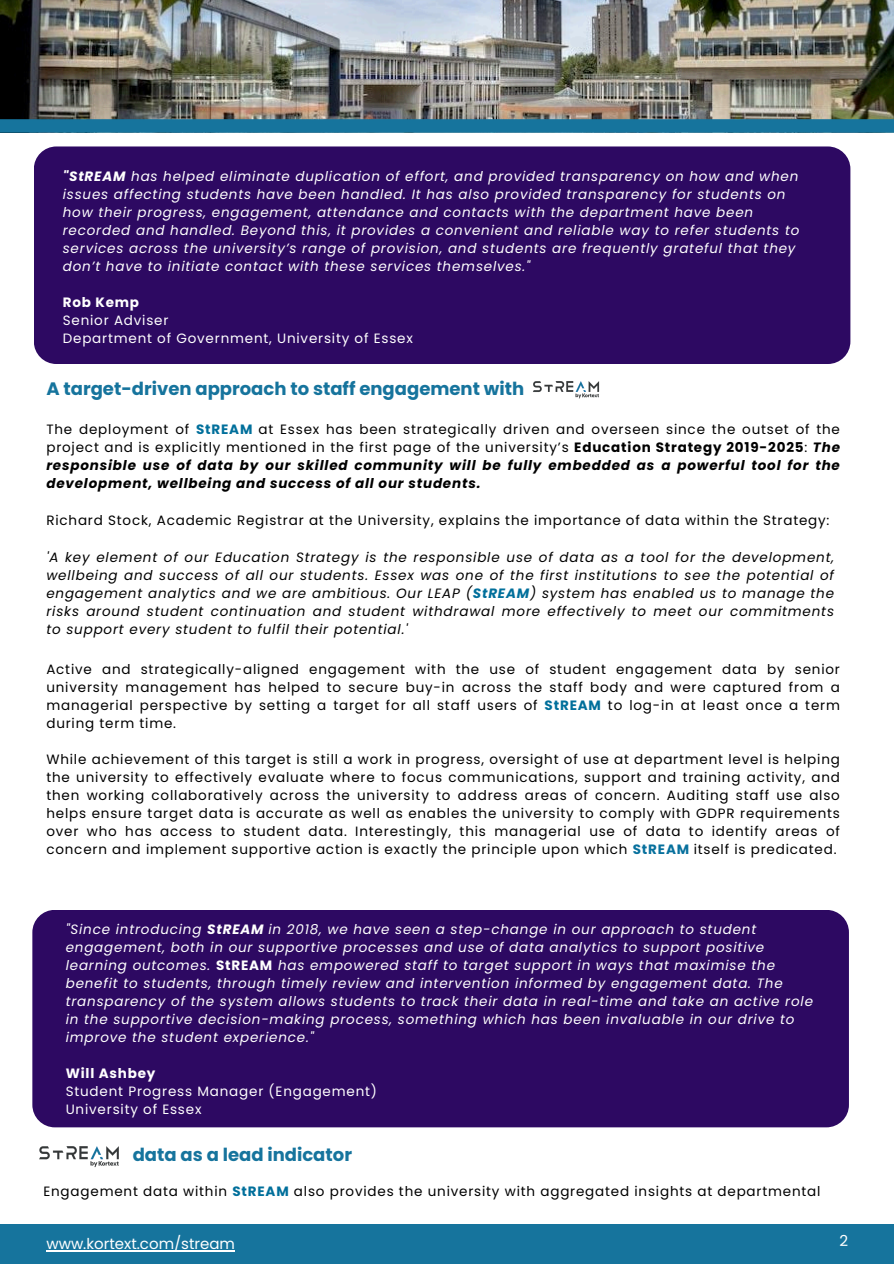
<style>
.page{position:relative;width:894px;height:1264px;background:#fff}
.page>*{position:absolute;margin:0;border:0;box-sizing:border-box;transform-origin:0 0}
.t1{font:700 18px "Poppins";color:#16749d}
.t2{font:15.15px "Poppins";color:#fff}
.t3{font:15px "Poppins";color:#fff}
.t4{font:13.5px/18px "Poppins";letter-spacing:.06em;color:#000;text-align:justify}
.t5{font:italic 13.5px/18px "Poppins";letter-spacing:.06em;color:#fff}
.t6{font:italic 13.5px/18px "Poppins";letter-spacing:.06em;color:#000;text-align:justify}
.t7{font:13.5px "Poppins";letter-spacing:.06em;color:#fff}
.t8{font:700 13.5px "Poppins";letter-spacing:.06em;color:#fff}
.s1{font-weight:700}
.s2{font-weight:700;color:#006f9b}
.s3{font-weight:700;font-style:italic}
.s4{font-weight:700;color:#07709d}
.s5{font-weight:700;font-style:normal}
</style>
<div class="page">
<div style="left:0;top:1224px;width:893px;height:39px;background:#16749d"></div>
<img style="left:1px;top:0;width:892px;height:119px">
<div style="left:0;top:119px;width:893px;height:14px;background:#16749d"></div>
<div style="left:34px;top:146px;width:816px;height:218px;background:#2d0962;border-radius:22px"></div>
<div style="left:32px;top:909px;width:816px;height:218px;background:#2d0962;border-radius:23px"></div>
<img style="left:39px;top:1146px;width:80px;height:21px">
<hr style="left:46px;top:1249px;width:189px;height:2px;background:#fff">
<img style="left:533px;top:381px;width:67px;height:18px">
<p class="t5" style="left:63px;top:167px;width:737px"><span class="s1">"StREAM</span> has helped eliminate duplication of effort, and provided transparency on how and when issues affecting students have been handled. It has also provided transparency for students on how their progress, engagement, attendance and contacts with the department have been recorded and handled. Beyond this, it provides a convenient and reliable way to refer students to services across the university’s range of provision, and students are frequently grateful that they don’t have to initiate contact with these services themselves."</p>
<h1 class="t8" style="left:63px;top:293px;width:78px">Rob Kemp</h1>
<p class="t7" style="left:63px;top:311px;width:107px">Senior Adviser</p>
<p class="t7" style="left:63px;top:329px;width:351px">Department of Government, University of Essex</p>
<p class="t1" style="left:46px;top:375px;width:479px">A target-driven approach to staff engagement with</p>
<p class="t4" style="left:46px;top:420px;width:794px">The deployment of <span class="s2">StREAM</span> at Essex has been strategically driven and overseen since the outset of the project and is explicitly mentioned in the first page of the university’s <span class="s1">Education Strategy 2019-2025</span>: <span class="s3">The responsible use of data by our skilled community will be fully embedded as a powerful tool for the development, wellbeing and success of all our students.</span></p>
<p class="t4" style="left:46px;top:511px;width:784px">Richard Stock, Academic Registrar at the University, explains the importance of data within the Strategy:</p>
<p class="t6" style="left:46px;top:548px;width:789px">'A key element of our Education Strategy is the responsible use of data as a tool for the development, wellbeing and success of all our students. Essex was one of the first institutions to see the potential of engagement analytics and we are ambitious. Our LEAP (<span class="s2">StREAM</span>) system has enabled us to manage the risks around student continuation and student withdrawal more effectively to meet our commitments to support every student to fulfil their potential.'</p>
<p class="t4" style="left:46px;top:660px;width:794px">Active and strategically-aligned engagement with the use of student engagement data by senior university management has helped to secure buy-in across the staff body and were captured from a managerial perspective by setting a target for all staff users of <span class="s2">StREAM</span> to log-in at least once a term during term time.</p>
<p class="t4" style="left:46px;top:750px;width:794px">While achievement of this target is still a work in progress, oversight of use at department level is helping the university to effectively evaluate where to focus communications, support and training activity, and then working collaboratively across the university to address areas of concern. Auditing staff use also helps ensure target data is accurate as well as enables the university to comply with GDPR requirements over who has access to student data. Interestingly, this managerial use of data to identify areas of concern and implement supportive action is exactly the principle upon which <span class="s4">StREAM</span> itself is predicated.</p>
<p class="t5" style="left:66px;top:920px;width:748px">"Since introducing <span class="s1">StREAM</span> in 2018, we have seen a step-change in our approach to student engagement, both in our supportive processes and use of data analytics to support positive learning outcomes. <span class="s5">StREAM</span> has empowered staff to target support in ways that maximise the benefit to students, through timely review and intervention informed by engagement data. The transparency of the system allows students to track their data in real-time and take an active role in the supportive decision-making process, something which has been invaluable in our drive to improve the student experience."</p>
<p class="t8" style="left:66px;top:1063px;width:91px">Will Ashbey</p>
<p class="t7" style="left:66px;top:1081px;width:313px">Student Progress Manager (Engagement)</p>
<p class="t7" style="left:66px;top:1099px;width:137px">University of Essex</p>
<h1 class="t1" style="left:133px;top:1141px;width:221px">data as a lead indicator</h1>
<p class="t4" style="left:43px;top:1182px;width:778px">Engagement data within <span class="s2">StREAM</span> also provides the university with aggregated insights at departmental</p>
<h2 class="t3" style="left:46px;top:1233px;width:190px">www.kortext.com/stream</h2>
<p class="t2" style="left:839px;top:1229px;width:10px">2</p>
</div>
